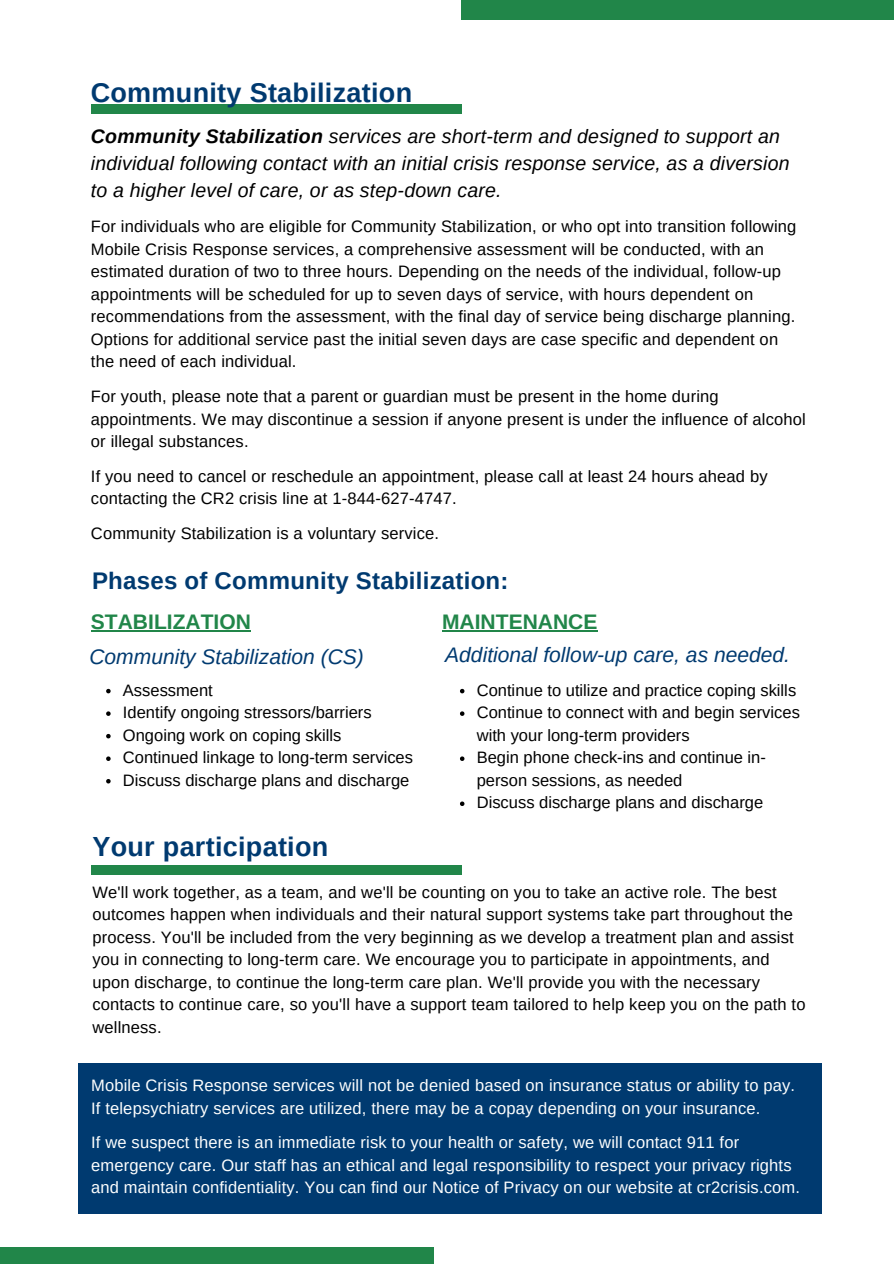
<style>
.page{position:relative;width:894px;height:1264px;background:#fff}
.page>*{position:absolute;margin:0;border:0;box-sizing:border-box;transform-origin:0 0}
.t1{font:700 27px "Arimo";letter-spacing:.01em;color:#003a70}
.t2{font:700 24px "Arimo";letter-spacing:.01em;color:#003a70}
.t3{font:italic 21px "Arimo";color:#003a70}
.t4{font:700 21px "Arimo";color:#218649}
.t5{font:italic 19.5px/27px "Arimo";letter-spacing:.01em;color:#000}
.t6{font:16.5px/22.5px "Arimo";letter-spacing:.01em;color:#000}
.t7{font:16.5px/22.5px "Arimo";letter-spacing:.01em;color:#fdfefe}
.s1{font-weight:700}
</style>
<div class="page">
<div style="left:0;top:1247px;width:433px;height:16px;background:#218649"></div>
<div style="left:461px;top:0;width:432px;height:20px;background:#218649"></div>
<div style="left:78px;top:1062px;width:743px;height:151px;background:#003a70"></div>
<div style="left:91px;top:104px;width:371px;height:10px;background:#218649"></div>
<hr style="left:91px;top:630px;width:160px;height:1px;background:#218649">
<hr style="left:442px;top:630px;width:155px;height:1px;background:#218649">
<svg style="left:106px;top:689px;width:5px;height:4px"></svg>
<svg style="left:106px;top:711px;width:5px;height:5px"></svg>
<svg style="left:106px;top:734px;width:5px;height:4px"></svg>
<svg style="left:106px;top:756px;width:5px;height:5px"></svg>
<svg style="left:106px;top:779px;width:5px;height:4px"></svg>
<svg style="left:460px;top:689px;width:4px;height:4px"></svg>
<svg style="left:460px;top:711px;width:4px;height:5px"></svg>
<svg style="left:460px;top:756px;width:4px;height:5px"></svg>
<svg style="left:460px;top:801px;width:4px;height:5px"></svg>
<div style="left:91px;top:865px;width:371px;height:9px;background:#218649"></div>
<p class="t1" style="left:91px;top:78px;width:323px">Community Stabilization</p>
<p class="t5" style="left:91px;top:123px;width:700px"><span class="s1">Community Stabilization</span> services are short-term and designed to support an individual following contact with an initial crisis response service, as a diversion to a higher level of care, or as step-down care.</p>
<p class="t6" style="left:91px;top:215px;width:706px">For individuals who are eligible for Community Stabilization, or who opt into transition following Mobile Crisis Response services, a comprehensive assessment will be conducted, with an estimated duration of two to three hours. Depending on the needs of the individual, follow-up appointments will be scheduled for up to seven days of service, with hours dependent on recommendations from the assessment, with the final day of service being discharge planning.<br>Options for additional service past the initial seven days are case specific and dependent on the need of each individual.</p>
<p class="t6" style="left:91px;top:385px;width:716px">For youth, please note that a parent or guardian must be present in the home during appointments. We may discontinue a session if anyone present is under the influence of alcohol or illegal substances.</p>
<p class="t6" style="left:91px;top:464px;width:678px">If you need to cancel or reschedule an appointment, please call at least 24 hours ahead by contacting the CR2 crisis line at 1-844-627-4747.</p>
<p class="t6" style="left:91px;top:521px;width:349px">Community Stabilization is a voluntary service.</p>
<p class="t2" style="left:92px;top:567px;width:418px">Phases of Community Stabilization:</p>
<p class="t4" style="left:91px;top:610px;width:161px">STABILIZATION</p>
<p class="t4" style="left:442px;top:610px;width:157px">MAINTENANCE</p>
<p class="t3" style="left:89px;top:645px;width:276px">Community Stabilization (CS)</p>
<p class="t3" style="left:445px;top:643px;width:346px">Additional follow-up care, as needed.</p>
<p class="t6" style="left:476px;top:678px;width:321px">Continue to utilize and practice coping skills</p>
<p class="t6" style="left:476px;top:701px;width:324px">Continue to connect with and begin services with your long-term providers</p>
<p class="t6" style="left:476px;top:746px;width:290px">Begin phone check-ins and continue in&shy;person sessions, as needed</p>
<p class="t6" style="left:476px;top:791px;width:288px">Discuss discharge plans and discharge</p>
<p class="t6" style="left:123px;top:678px;width:91px">Assessment</p>
<p class="t6" style="left:123px;top:701px;width:250px">Identify ongoing stressors/barriers</p>
<p class="t6" style="left:123px;top:723px;width:220px">Ongoing work on coping skills</p>
<p class="t6" style="left:123px;top:746px;width:291px">Continued linkage to long-term services</p>
<p class="t6" style="left:123px;top:768px;width:288px">Discuss discharge plans and discharge</p>
<p class="t1" style="left:92px;top:831px;width:237px">Your participation</p>
<p class="t6" style="left:92px;top:880px;width:714px">We'll work together, as a team, and we'll be counting on you to take an active role. The best outcomes happen when individuals and their natural support systems take part throughout the process. You'll be included from the very beginning as we develop a treatment plan and assist you in connecting to long-term care. We encourage you to participate in appointments, and upon discharge, to continue the long-term care plan. We'll provide you with the necessary contacts to continue care, so you'll have a support team tailored to help keep you on the path to wellness.</p>
<p class="t7" style="left:91px;top:1074px;width:705px">Mobile Crisis Response services will not be denied based on insurance status or ability to pay.<br>If telepsychiatry services are utilized, there may be a copay depending on your insurance.</p>
<p class="t7" style="left:91px;top:1131px;width:710px">If we suspect there is an immediate risk to your health or safety, we will contact 911 for emergency care. Our staff has an ethical and legal responsibility to respect your privacy rights and maintain confidentiality. You can find our Notice of Privacy on our website at cr2crisis.com.</p>
</div>
